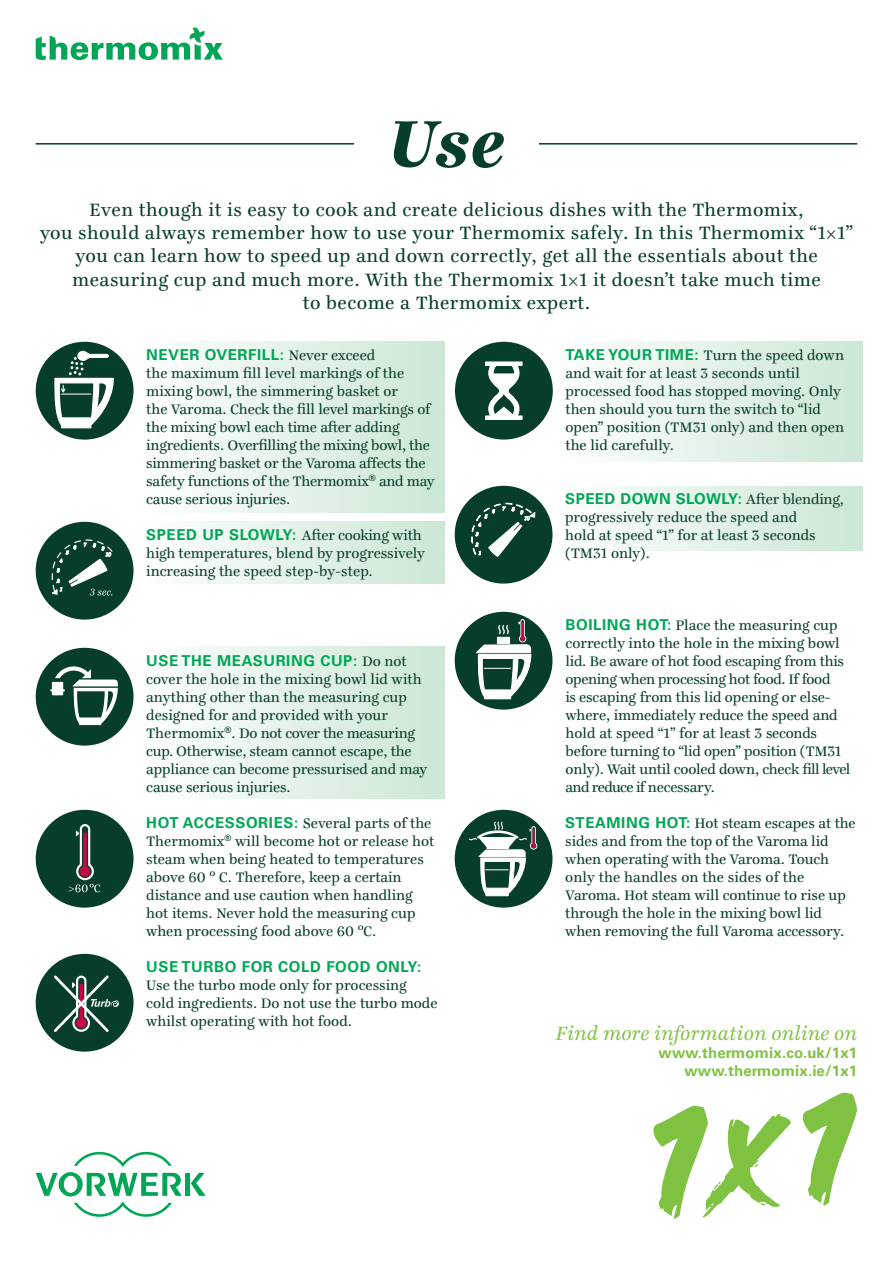
<style>
.page{position:relative;width:893px;height:1263px;background:#fff}
.page>*{position:absolute;margin:0;border:0;box-sizing:border-box;transform-origin:0 0}
.t1{font:italic 800 71.7px "Ingeborg";color:#073e2b}
._03_Copy{font:italic 21px "Ingeborg";color:#7fc241}
._02_Subheadline{font:19.5px/23.2px "Ingeborg";letter-spacing:.025em;color:#073e2b;text-align:center}
._03_Copy-2{font:15px/18px "Ingeborg";letter-spacing:-.005em;color:#073e2b}
._03_Copy-3{font:700 15px "Univers LT Std";letter-spacing:.01em;color:#7fc241}
.s1{font-family:"Univers LT Std";font-weight:700;color:#00a656}
</style>
<div class="page">
<svg style="left:653px;top:1092px;width:204px;height:127px"></svg>
<div style="left:141px;top:342px;width:303px;height:170px;background:linear-gradient(to right,#fefffe,#cbe7d4)"></div>
<div style="left:141px;top:647px;width:303px;height:152px;background:linear-gradient(to right,#fefffe,#cbe7d4)"></div>
<div style="left:141px;top:522px;width:303px;height:62px;background:linear-gradient(to right,#fefffe,#cbe7d4)"></div>
<div style="left:559px;top:486px;width:304px;height:65px;background:linear-gradient(to right,#fefffe,#cbe7d4)"></div>
<div style="left:559px;top:342px;width:304px;height:119px;background:linear-gradient(to right,#fefffe,#cbe7d4)"></div>
<div style="left:455px;top:342px;width:98px;height:98px;background:#073e2b;border-radius:50%"></div>
<svg style="left:488px;top:366px;width:32px;height:49px"></svg>
<hr style="left:486px;top:362px;width:36px;height:3px;background:#fff">
<div style="left:485px;top:361px;width:38px;height:5px;border:1px solid #fff"></div>
<hr style="left:486px;top:416px;width:36px;height:3px;background:#fff">
<div style="left:485px;top:415px;width:38px;height:5px;border:1px solid #fff"></div>
<div style="left:455px;top:612px;width:97px;height:98px;background:#073e2b;border-radius:50%"></div>
<svg style="left:474px;top:619px;width:58px;height:81px"></svg>
<div style="left:36px;top:342px;width:98px;height:98px;background:#073e2b;border-radius:50%"></div>
<svg style="left:54px;top:351px;width:60px;height:78px"></svg>
<div style="left:36px;top:648px;width:98px;height:98px;background:#073e2b;border-radius:50%"></div>
<svg style="left:51px;top:666px;width:67px;height:59px"></svg>
<div style="left:36px;top:810px;width:98px;height:98px;background:#073e2b;border-radius:50%"></div>
<svg style="left:69px;top:824px;width:31px;height:68px"></svg>
<div style="left:36px;top:522px;width:98px;height:98px;background:#073e2b;border-radius:50%"></div>
<svg style="left:51px;top:539px;width:62px;height:57px"></svg>
<div style="left:455px;top:486px;width:97px;height:98px;background:#073e2b;border-radius:50%"></div>
<svg style="left:471px;top:502px;width:65px;height:55px"></svg>
<div style="left:36px;top:954px;width:98px;height:98px;background:#073e2b;border-radius:50%"></div>
<svg style="left:54px;top:975px;width:65px;height:57px"></svg>
<div style="left:455px;top:810px;width:97px;height:98px;background:#073e2b;border-radius:50%"></div>
<svg style="left:469px;top:822px;width:69px;height:75px"></svg>
<hr style="left:36px;top:143px;width:821px;height:2px;background:#073e2b">
<div style="left:354px;top:121px;width:184px;height:45px;background:#fff"></div>
<svg style="left:36px;top:28px;width:187px;height:32px"></svg>
<svg style="left:191px;top:1173px;width:15px;height:23px"></svg>
<div style="left:185px;top:1173px;width:5px;height:23px;background:#00a656"></div>
<svg style="left:36px;top:1152px;width:146px;height:65px"></svg>
<p class="t1" style="left:388px;top:99px;width:118px">Use</p>
<p class="_02_Subheadline" style="left:40px;top:198px;width:814px">Even though it is easy to cook and create delicious dishes with the Thermomix,<br>you should always remember how to use your Thermomix safely. In this Thermomix “1x1” you can learn how to speed up and down correctly, get all the essentials about the measuring cup and much more. With the Thermomix 1x1 it doesn’t take much time<br>to become a Thermomix expert.</p>
<p class="_03_Copy-2" style="left:146px;top:346px;width:290px"><span class="s1">NEVER OVERFILL:</span> Never exceed<br>the maximum fill level markings of the mixing bowl, the simmering basket or<br>the Varoma. Check the fill level markings of the mixing bowl each time after adding ingredients. Overfilling the mixing bowl, the simmering basket or the Varoma affects the safety functions of the Thermomix<sup>®</sup> and may cause serious injuries.</p>
<p class="_03_Copy-2" style="left:146px;top:526px;width:280px"><span class="s1">SPEED UP SLOWLY:</span> After cooking with high temperatures, blend by progressively increasing the speed step-by-step.</p>
<p class="_03_Copy-2" style="left:146px;top:652px;width:282px"><span class="s1">USE THE MEASURING CUP:</span> Do not cover the hole in the mixing bowl lid with anything other than the measuring cup designed for and provided with your Thermomix<sup>®</sup>. Do not cover the measuring cup. Otherwise, steam cannot escape, the appliance can become pressurised and may cause serious injuries.</p>
<p class="_03_Copy-2" style="left:146px;top:814px;width:290px"><span class="s1">HOT ACCESSORIES:</span> Several parts of the Thermomix<sup>®</sup> will become hot or release hot steam when being heated to temperatures above 60 ° C. Therefore, keep a certain distance and use caution when handling hot items. Never hold the measuring cup when processing food above 60 °C.</p>
<p class="_03_Copy-2" style="left:146px;top:958px;width:293px"><span class="s1">USE TURBO FOR COLD FOOD ONLY:<br></span>Use the turbo mode only for processing cold ingredients. Do not use the turbo mode whilst operating with hot food.</p>
<p class="_03_Copy-2" style="left:566px;top:346px;width:280px"><span class="s1">TAKE YOUR TIME:</span> Turn the speed down and wait for at least 3 seconds until processed food has stopped moving. Only then should you turn the switch to “lid open” position (TM31 only) and then open the lid carefully.</p>
<p class="_03_Copy-2" style="left:565px;top:490px;width:280px"><span class="s1">SPEED DOWN SLOWLY:</span> After blending, progressively reduce the speed and<br>hold at speed “1” for at least 3 seconds (TM31 only).</p>
<p class="_03_Copy-2" style="left:566px;top:616px;width:286px"><span class="s1">BOILING HOT:</span> Place the measuring cup correctly into the hole in the mixing bowl lid. Be aware of hot food escaping from this opening when processing hot food. If food<br>is escaping from this lid opening or else&shy;where, immediately reduce the speed and hold at speed “1” for at least 3 seconds before turning to “lid open” position (TM31 only). Wait until cooled down, check fill level and reduce if necessary.</p>
<p class="_03_Copy-2" style="left:565px;top:814px;width:292px"><span class="s1">STEAMING HOT:</span> Hot steam escapes at the sides and from the top of the Varoma lid when operating with the Varoma. Touch only the handles on the sides of the Varoma. Hot steam will continue to rise up through the hole in the mixing bowl lid when removing the full Varoma accessory.</p>
<p class="_03_Copy" style="left:556px;top:1021px;width:303px">Find more information online on</p>
<p class="_03_Copy-3" style="left:658px;top:1044px;width:200px">www.thermomix.co.uk/1x1</p>
<p class="_03_Copy-3" style="left:684px;top:1062px;width:174px">www.thermomix.ie/1x1</p>
</div>
